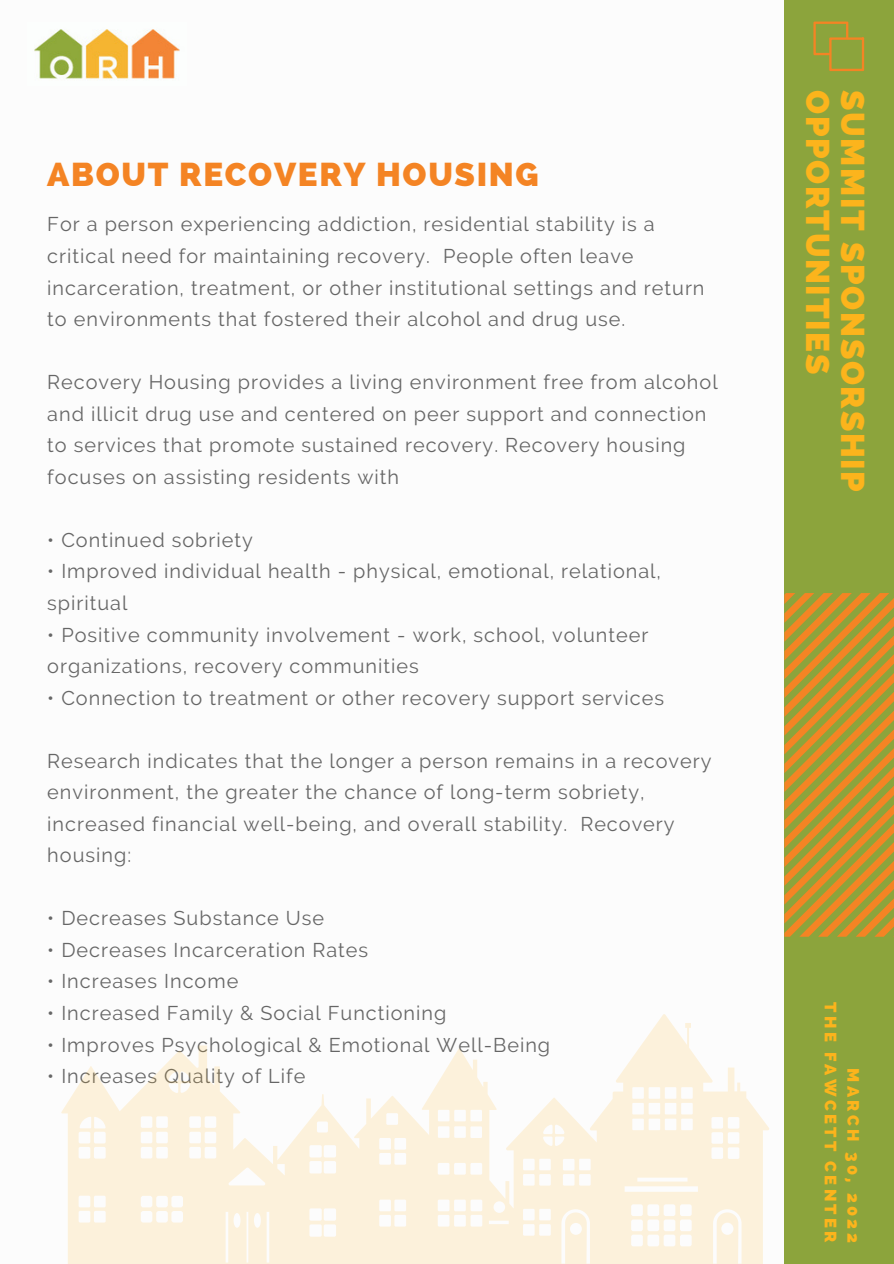
<style>
.page{position:relative;width:894px;height:1264px;background:#fff}
.page>*{position:absolute;margin:0;border:0;box-sizing:border-box;transform-origin:0 0}
.t1{font:800 33.15px "Raleway";letter-spacing:.05em;color:#fcb41c}
.t2{font:800 33.15px "Raleway";letter-spacing:.05em;color:#f48424}
.t3{font:19.8px/31.5px "Raleway";letter-spacing:.05em;color:#666}
.t4{font:800 16.5px "Raleway";letter-spacing:.2em;color:#fcb41c}
</style>
<div class="page">
<div style="left:784px;top:0;width:109px;height:1263px;background:#8ca43c"></div>
<svg style="left:813px;top:22px;width:50px;height:49px"></svg>
<img style="left:34px;top:29px;width:146px;height:50px">
<svg style="left:784px;top:593px;width:109px;height:343px"></svg>
<svg style="left:61px;top:1014px;width:708px;height:249px;fill:#fcf1db"></svg>
<p class="t2" style="left:47px;top:155px;width:492px">ABOUT RECOVERY HOUSING</p>
<p class="t3" style="left:47px;top:209px;width:658px">For a person experiencing addiction, residential stability is a critical need for maintaining recovery. People often leave incarceration, treatment, or other institutional settings and return to environments that fostered their alcohol and drug use.</p>
<p class="t3" style="left:47px;top:366px;width:671px">Recovery Housing provides a living environment free from alcohol and illicit drug use and centered on peer support and connection to services that promote sustained recovery. Recovery housing focuses on assisting residents with</p>
<p class="t3" style="left:47px;top:524px;width:207px">• Continued sobriety</p>
<p class="t3" style="left:47px;top:555px;width:615px">• Improved individual health - physical, emotional, relational, spiritual</p>
<p class="t3" style="left:47px;top:618px;width:602px">• Positive community involvement - work, school, volunteer organizations, recovery communities</p>
<p class="t3" style="left:47px;top:682px;width:618px">• Connection to treatment or other recovery support services</p>
<p class="t3" style="left:47px;top:745px;width:665px">Research indicates that the longer a person remains in a recovery environment, the greater the chance of long-term sobriety, increased financial well-being, and overall stability. Recovery housing:</p>
<p class="t3" style="left:47px;top:902px;width:278px">• Decreases Substance Use</p>
<p class="t3" style="left:47px;top:934px;width:322px">• Decreases Incarceration Rates</p>
<p class="t3" style="left:47px;top:965px;width:192px">• Increases Income</p>
<p class="t3" style="left:47px;top:997px;width:400px">• Increased Family &amp; Social Functioning</p>
<p class="t3" style="left:47px;top:1028px;width:504px">• Improves Psychological &amp; Emotional Well-Being</p>
<p class="t3" style="left:47px;top:1060px;width:259px">• Increases Quality of Life</p>
<p class="t1" style="left:837px;top:90px;width:285px;rotate:90deg">OPPORTUNITIES</p>
<p class="t1" style="left:872px;top:90px;width:403px;rotate:90deg">SUMMIT SPONSORSHIP</p>
<p class="t4" style="left:840px;top:1002px;width:242px;rotate:90deg">THE FAWCETT CENTER</p>
<p class="t4" style="left:862px;top:1068px;width:176px;rotate:90deg">MARCH 30, 2022</p>
</div>
